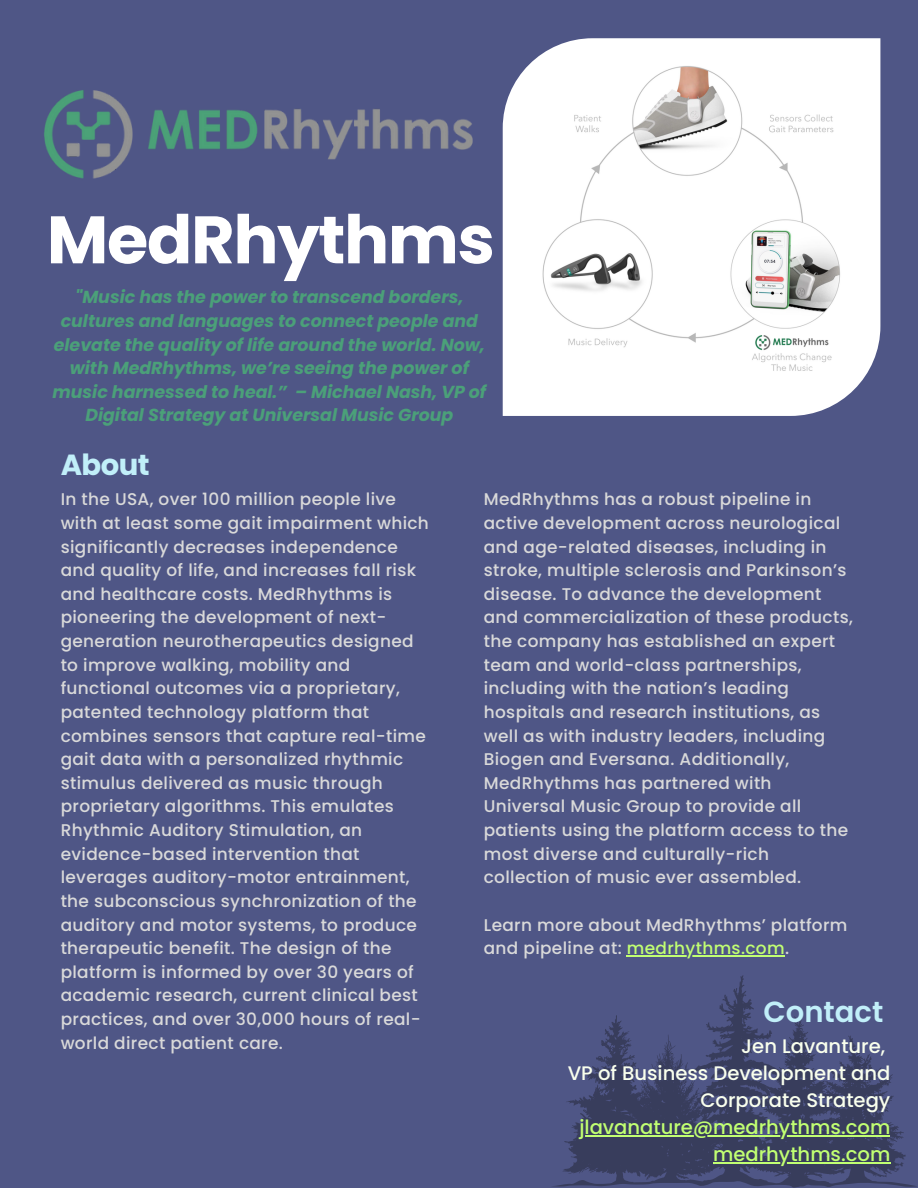
<style>
.page{position:relative;width:918px;height:1188px;background:#4f5686}
.page>*{position:absolute;margin:0;border:0;box-sizing:border-box;transform-origin:0 0}
.t1{font:700 67.05px "Poppins";letter-spacing:-.02em;color:#fff}
.t2{font:600 29.1px "Poppins";color:#c1eff9}
.t3{font:700 29.1px "Poppins";letter-spacing:-.02em;color:#c1eff9}
.t4{font:500 19.5px/27px "Poppins";color:#f9ffed;text-align:right}
.t5{font:500 19.5px "Poppins";color:#c1ff72}
.t6{font:italic 700 17.4px/23.7px "Poppins";color:#4ba079;text-align:center}
.t7{font:500 16.95px/23.7px "Poppins";letter-spacing:.02em;color:#d9d9d9}
.s1{color:#c1ff72}
</style>
<div class="page">
<svg style="left:552px;top:975px;width:365px;height:213px"></svg>
<img style="left:44px;top:90px;width:429px;height:89px">
<img style="left:503px;top:38px;width:377px;height:378px">
<hr style="left:579px;top:1135px;width:311px;height:1px;background:#c1ff72">
<hr style="left:713px;top:1162px;width:177px;height:1px;background:#c1ff72">
<hr style="left:627px;top:955px;width:158px;height:1px;background:#c1ff72">
<p class="t1" style="left:47px;top:193px;width:450px">MedRhythms</p>
<p class="t6" style="left:53px;top:285px;width:435px">"Music has the power to transcend borders, cultures and languages to connect people and elevate the quality of life around the world. Now, with MedRhythms, we’re seeing the power of music harnessed to heal.” – Michael Nash, VP of Digital Strategy at Universal Music Group</p>
<p class="t3" style="left:61px;top:444px;width:90px">About</p>
<p class="t7" style="left:61px;top:488px;width:370px">In the USA, over 100 million people live with at least some gait impairment which significantly decreases independence and quality of life, and increases fall risk and healthcare costs. MedRhythms is pioneering the development of next&shy;generation neurotherapeutics designed to improve walking, mobility and functional outcomes via a proprietary, patented technology platform that combines sensors that capture real-time gait data with a personalized rhythmic stimulus delivered as music through proprietary algorithms. This emulates Rhythmic Auditory Stimulation, an evidence-based intervention that leverages auditory-motor entrainment, the subconscious synchronization of the auditory and motor systems, to produce therapeutic benefit. The design of the platform is informed by over 30 years of academic research, current clinical best practices, and over 30,000 hours of real&shy;world direct patient care.</p>
<p class="t7" style="left:484px;top:488px;width:371px">MedRhythms has a robust pipeline in active development across neurological and age-related diseases, including in stroke, multiple sclerosis and Parkinson’s disease. To advance the development and commercialization of these products, the company has established an expert team and world-class partnerships, including with the nation’s leading hospitals and research institutions, as well as with industry leaders, including Biogen and Eversana. Additionally, MedRhythms has partnered with Universal Music Group to provide all patients using the platform access to the most diverse and culturally-rich collection of music ever assembled.</p>
<p class="t7" style="left:484px;top:913px;width:365px">Learn more about MedRhythms’ platform and pipeline at: <span class="s1">medrhythms.com</span>.</p>
<p class="t2" style="left:764px;top:992px;width:121px">Contact</p>
<p class="t4" style="left:741px;top:1033px;width:146px">Jen Lavanture,</p>
<p class="t4" style="left:568px;top:1060px;width:324px">VP of Business Development and<br>Corporate Strategy</p>
<p class="t5" style="left:579px;top:1114px;width:312px">jlavanature@medrhythms.com</p>
<p class="t5" style="left:713px;top:1141px;width:179px">medrhythms.com</p>
</div>
